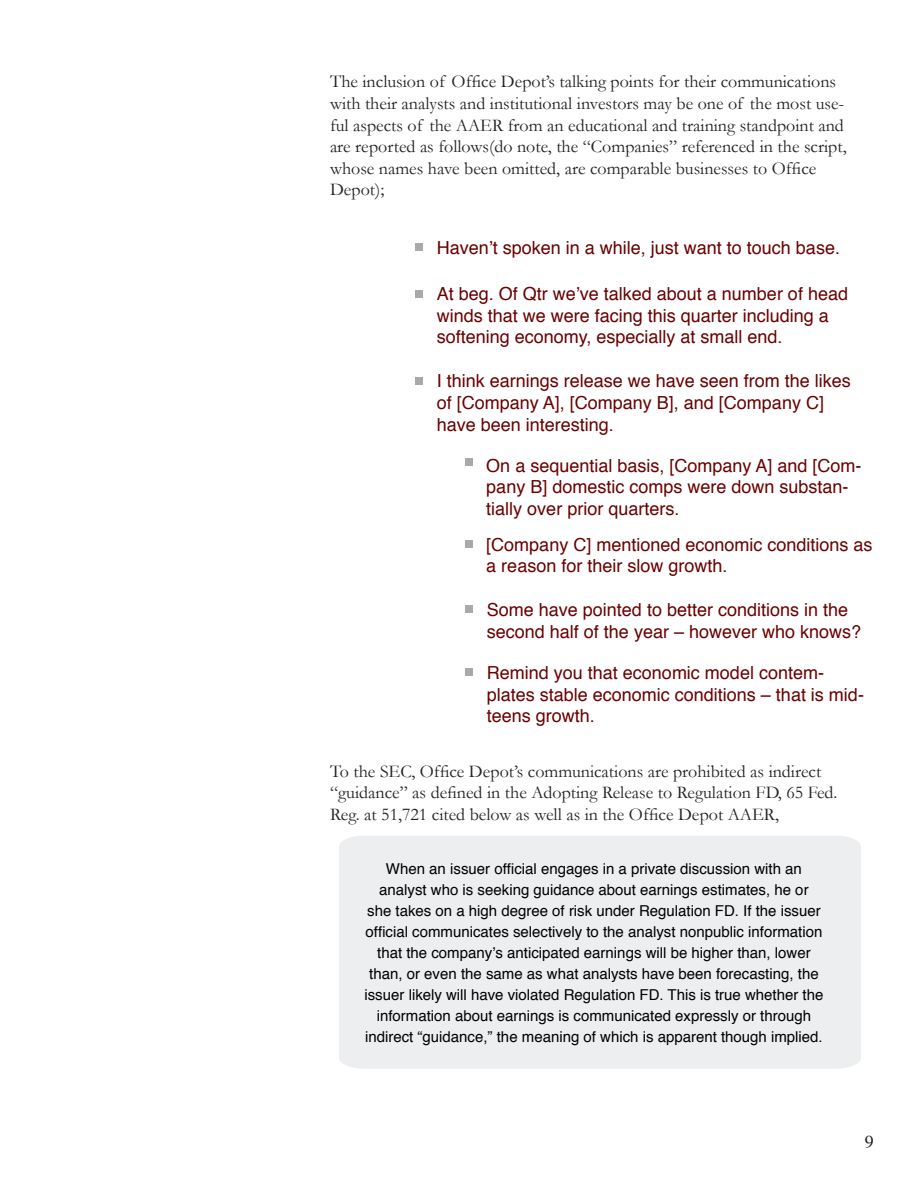
<style>
.page{position:relative;width:918px;height:1188px;background:#fff}
.page>*{position:absolute;margin:0;border:0;box-sizing:border-box;transform-origin:0 0}
.t1{font:18px/21.6px "Helvetica";color:#6a0000}
.t2{font:18px/21.6px "Garamond";color:#231f20}
.t3{font:18px "Times";color:#231f20}
.t4{font:15px/21px "Helvetica";color:#000;text-align:center}
</style>
<div class="page">
<div style="left:339px;top:836px;width:522px;height:233px;background:#edeeef"></div>
<div style="left:416px;top:243px;width:7px;height:8px;background:#a8a9ad"></div>
<div style="left:416px;top:290px;width:7px;height:7px;background:#a8a9ad"></div>
<div style="left:416px;top:377px;width:7px;height:7px;background:#a8a9ad"></div>
<div style="left:465px;top:458px;width:7px;height:7px;background:#a8a9ad"></div>
<div style="left:465px;top:540px;width:7px;height:8px;background:#a8a9ad"></div>
<div style="left:466px;top:606px;width:7px;height:7px;background:#a8a9ad"></div>
<div style="left:466px;top:669px;width:7px;height:7px;background:#a8a9ad"></div>
<p class="t2" style="left:330px;top:71px;width:518px">The inclusion of Office Depot’s talking points for their communications with their analysts and institutional investors may be one of the most use&shy;ful aspects of the AAER from an educational and training standpoint and are reported as follows(do note, the “Companies” referenced in the script, whose names have been omitted, are comparable businesses to Office</p>
<p class="t2" style="left:330px;top:179px;width:56px">Depot);</p>
<p class="t1" style="left:437px;top:237px;width:405px">Haven’t spoken in a while, just want to touch base.</p>
<p class="t1" style="left:437px;top:284px;width:413px">At beg. Of Qtr we’ve talked about a number of head winds that we were facing this quarter including a softening economy, especially at small end.</p>
<p class="t1" style="left:437px;top:371px;width:416px">I think earnings release we have seen from the likes of [Company A], [Company B], and [Company C] have been interesting.</p>
<p class="t1" style="left:486px;top:455px;width:377px">On a sequential basis, [Company A] and [Com&shy;pany B] domestic comps were down substan&shy;tially over prior quarters.</p>
<p class="t1" style="left:486px;top:534px;width:388px">[Company C] mentioned economic conditions as a reason for their slow growth.</p>
<p class="t1" style="left:487px;top:600px;width:376px">Some have pointed to better conditions in the second half of the year – however who knows?</p>
<p class="t1" style="left:487px;top:663px;width:379px">Remind you that economic model contem&shy;plates stable economic conditions – that is mid&shy;teens growth.</p>
<p class="t2" style="left:330px;top:760px;width:509px">To the SEC, Office Depot’s communications are prohibited as indirect “guidance” as defined in the Adopting Release to Regulation FD, 65 Fed.<br>Reg. at 51,721 cited below as well as in the Office Depot AAER,</p>
<p class="t4" style="left:364px;top:858px;width:460px">When an issuer official engages in a private discussion with an analyst who is seeking guidance about earnings estimates, he or<br>she takes on a high degree of risk under Regulation FD. If the issuer official communicates selectively to the analyst nonpublic information that the company’s anticipated earnings will be higher than, lower than, or even the same as what analysts have been forecasting, the issuer likely will have violated Regulation FD. This is true whether the information about earnings is communicated expressly or through indirect “guidance,” the meaning of which is apparent though implied.</p>
<p class="t3" style="left:865px;top:1125px;width:10px">9</p>
</div>
